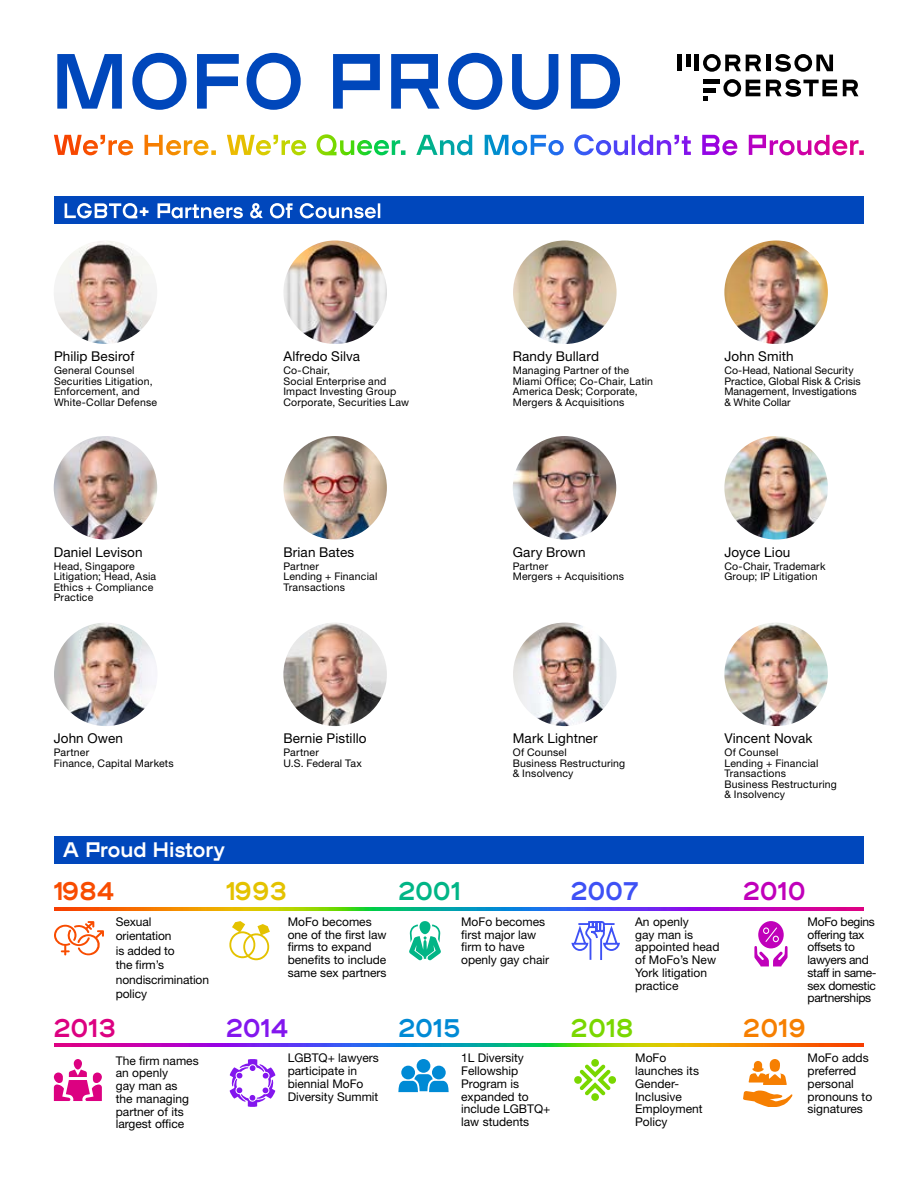
<style>
.page{position:relative;width:918px;height:1188px;background:#fff}
.page>*{position:absolute;margin:0;border:0;box-sizing:border-box;transform-origin:0 0}
.t1{font:700 78px "Mo Fo Plaax";color:#0047bb}
.t2{font:700 25.5px "Mo Fo Plaax";color:#e4c200}
.t3{font:700 25.5px "Mo Fo Plaax";color:#8316ee}
.t4{font:700 25.5px "Mo Fo Plaax";color:#008ad5}
.t5{font:700 25.5px "Mo Fo Plaax";color:#7ad700}
.t6{font:700 25.5px "Mo Fo Plaax";color:#f67f01}
.t7{font:700 25.5px "Mo Fo Plaax";color:#f84c00}
.t8{font:700 25.5px "Mo Fo Plaax";color:#01b586}
.t9{font:700 25.5px "Mo Fo Plaax";color:#3e51f5}
.t10{font:700 25.5px "Mo Fo Plaax";color:#c000ba}
.t11{font:700 25.5px "Mo Fo Plaax";color:#dc0181}
.t12{font:700 21px "Mo Fo Plaax";color:#fff}
.t13{font:13.5px "Helvetica Neue LT Std";letter-spacing:.01em;color:#000}
.t14{font:12px/12.8px "Helvetica Neue LT Std";color:#000}
.t15{font:12px/12.8px "Helvetica Neue LT Std";letter-spacing:-.025em;color:#000}
.t16{font:10.5px/10.5px "Helvetica Neue LT Std";letter-spacing:.015em;color:#000}
</style>
<div class="page">
<img style="left:54px;top:240px;width:103px;height:104px;border-radius:52px">
<img style="left:513px;top:240px;width:104px;height:104px;border-radius:52px">
<img style="left:54px;top:623px;width:103px;height:103px;border-radius:52px">
<img style="left:283px;top:240px;width:104px;height:104px;border-radius:52px">
<img style="left:54px;top:436px;width:103px;height:104px;border-radius:52px">
<img style="left:724px;top:436px;width:104px;height:104px;border-radius:52px">
<img style="left:283px;top:436px;width:104px;height:104px;border-radius:52px">
<img style="left:513px;top:436px;width:103px;height:104px;border-radius:52px">
<img style="left:724px;top:240px;width:104px;height:104px;border-radius:52px">
<img style="left:283px;top:623px;width:104px;height:103px;border-radius:52px">
<img style="left:513px;top:623px;width:104px;height:103px;border-radius:52px">
<img style="left:724px;top:623px;width:104px;height:103px;border-radius:52px">
<img style="left:54px;top:1044px;width:810px;height:3px">
<img style="left:54px;top:908px;width:810px;height:3px">
<svg style="left:54px;top:921px;width:50px;height:34px"></svg>
<svg style="left:229px;top:921px;width:41px;height:39px"></svg>
<div style="left:420px;top:921px;width:10px;height:13px;background:#01b586;border-radius:6px"></div>
<svg style="left:409px;top:925px;width:32px;height:35px"></svg>
<svg style="left:571px;top:921px;width:49px;height:39px"></svg>
<svg style="left:754px;top:921px;width:34px;height:45px"></svg>
<svg style="left:54px;top:1059px;width:48px;height:42px"></svg>
<svg style="left:230px;top:1059px;width:45px;height:48px"></svg>
<div style="left:417px;top:1059px;width:13px;height:14px;background:#008ad5;border-radius:50%"></div>
<div style="left:432px;top:1066px;width:14px;height:13px;background:#008ad5;border-radius:50%"></div>
<div style="left:401px;top:1066px;width:14px;height:13px;background:#008ad5;border-radius:50%"></div>
<svg style="left:398px;top:1074px;width:51px;height:18px"></svg>
<svg style="left:574px;top:1059px;width:42px;height:42px"></svg>
<svg style="left:749px;top:1059px;width:38px;height:26px"></svg>
<svg style="left:743px;top:1091px;width:49px;height:16px"></svg>
<svg style="left:704px;top:96px;width:4px;height:4px"></svg>
<hr style="left:704px;top:88px;width:12px;height:4px;background:#000">
<hr style="left:704px;top:80px;width:16px;height:4px;background:#000">
<svg style="left:723px;top:79px;width:37px;height:18px"></svg>
<svg style="left:843px;top:80px;width:15px;height:16px"></svg>
<svg style="left:766px;top:79px;width:71px;height:18px"></svg>
<hr style="left:678px;top:55px;width:4px;height:16px;background:#000">
<hr style="left:686px;top:55px;width:4px;height:12px;background:#000">
<div style="left:694px;top:55px;width:5px;height:16px;background:#000"></div>
<hr style="left:766px;top:55px;width:4px;height:16px;background:#000">
<svg style="left:703px;top:54px;width:58px;height:18px"></svg>
<svg style="left:775px;top:54px;width:58px;height:18px"></svg>
<div style="left:54px;top:197px;width:810px;height:27px;background:#0047bc"></div>
<svg style="left:65px;top:203px;width:315px;height:15px"></svg>
<div style="left:54px;top:836px;width:810px;height:27px;background:#0047bc"></div>
<img style="left:54px;top:134px;width:793px;height:21px">
<h1 class="t1" style="left:51px;top:24px;width:575px">MOFO PROUD</h1>
<p class="t13" style="left:54px;top:348px;width:82px">Philip Besirof</p>
<p class="t16" style="left:54px;top:365px;width:105px">General Counsel<br>Securities Litigation,<br>Enforcement, and<br>White-Collar Defense</p>
<p class="t13" style="left:283px;top:348px;width:78px">Alfredo Silva</p>
<p class="t16" style="left:283px;top:365px;width:127px">Co-Chair,<br>Social Enterprise and<br>Impact Investing Group<br>Corporate, Securities Law</p>
<p class="t13" style="left:513px;top:348px;width:88px">Randy Bullard</p>
<p class="t16" style="left:513px;top:365px;width:142px">Managing Partner of the<br>Miami Office; Co-Chair, Latin<br>America Desk; Corporate,<br>Mergers &amp; Acquisitions</p>
<p class="t13" style="left:54px;top:544px;width:90px">Daniel Levison</p>
<p class="t16" style="left:54px;top:561px;width:104px">Head, Singapore<br>Litigation; Head, Asia<br>Ethics + Compliance<br>Practice</p>
<p class="t13" style="left:283px;top:544px;width:72px">Brian Bates</p>
<p class="t16" style="left:283px;top:561px;width:96px">Partner<br>Lending + Financial<br>Transactions</p>
<p class="t13" style="left:513px;top:544px;width:74px">Gary Brown</p>
<p class="t16" style="left:513px;top:561px;width:113px">Partner<br>Mergers + Acquisitions</p>
<p class="t13" style="left:54px;top:730px;width:71px">John Owen</p>
<p class="t16" style="left:54px;top:747px;width:121px">Partner<br>Finance, Capital Markets</p>
<p class="t13" style="left:283px;top:730px;width:85px">Bernie Pistillo</p>
<p class="t16" style="left:283px;top:747px;width:80px">Partner<br>U.S. Federal Tax</p>
<p class="t13" style="left:513px;top:730px;width:86px">Mark Lightner</p>
<p class="t16" style="left:513px;top:747px;width:114px">Of Counsel<br>Business Restructuring &amp; Insolvency</p>
<h3 class="t12" style="left:63px;top:835px;width:164px">A Proud History</h3>
<h2 class="t7" style="left:54px;top:873px;width:62px">1984</h2>
<h2 class="t2" style="left:226px;top:873px;width:62px">1993</h2>
<h2 class="t8" style="left:398px;top:873px;width:64px">2001</h2>
<h2 class="t9" style="left:571px;top:873px;width:69px">2007</h2>
<p class="t13" style="left:724px;top:348px;width:71px">John Smith</p>
<p class="t16" style="left:724px;top:365px;width:138px">Co-Head, National Security<br>Practice, Global Risk &amp; Crisis<br>Management, Investigations &amp; White Collar</p>
<p class="t13" style="left:724px;top:544px;width:67px">Joyce Liou</p>
<p class="t16" style="left:724px;top:561px;width:103px">Co-Chair, Trademark<br>Group; IP Litigation</p>
<p class="t13" style="left:724px;top:730px;width:90px">Vincent Novak</p>
<p class="t16" style="left:724px;top:747px;width:114px">Of Counsel<br>Lending + Financial<br>Transactions<br>Business Restructuring &amp; Insolvency</p>
<h2 class="t10" style="left:743px;top:873px;width:64px">2010</h2>
<p class="t14" style="left:116px;top:914px;width:95px;line-height:14.4px">Sexual orientation<br>is added to<br>the firm’s nondiscrimination policy</p>
<h2 class="t11" style="left:54px;top:1009px;width:63px">2013</h2>
<p class="t14" style="left:116px;top:1054px;width:84px">The firm names an openly<br>gay man as<br>the managing partner of its largest office</p>
<p class="t14" style="left:288px;top:915px;width:100px">MoFo becomes one of the first law firms to expand benefits to include same sex partners</p>
<p class="t14" style="left:461px;top:915px;width:90px">MoFo becomes first major law firm to have openly gay chair</p>
<h2 class="t3" style="left:226px;top:1009px;width:63px">2014</h2>
<p class="t14" style="left:288px;top:1052px;width:93px">LGBTQ+ lawyers participate in biennial MoFo<br>Diversity Summit</p>
<h2 class="t4" style="left:398px;top:1009px;width:64px">2015</h2>
<p class="t14" style="left:461px;top:1052px;width:91px">1L Diversity<br>Fellowship<br>Program is expanded to include LGBTQ+ law students</p>
<p class="t14" style="left:635px;top:915px;width:86px">An openly<br>gay man is appointed head of MoFo’s New<br>York litigation practice</p>
<h2 class="t5" style="left:571px;top:1009px;width:64px">2018</h2>
<p class="t14" style="left:635px;top:1052px;width:69px">MoFo launches its<br>Gender-<br>Inclusive<br>Employment<br>Policy</p>
<p class="t15" style="left:808px;top:915px;width:71px">MoFo begins offering tax offsets to lawyers and staff in same&shy;sex domestic partnerships</p>
<h2 class="t6" style="left:743px;top:1009px;width:64px">2019</h2>
<p class="t14" style="left:808px;top:1052px;width:66px">MoFo adds preferred personal pronouns to signatures</p>
</div>
